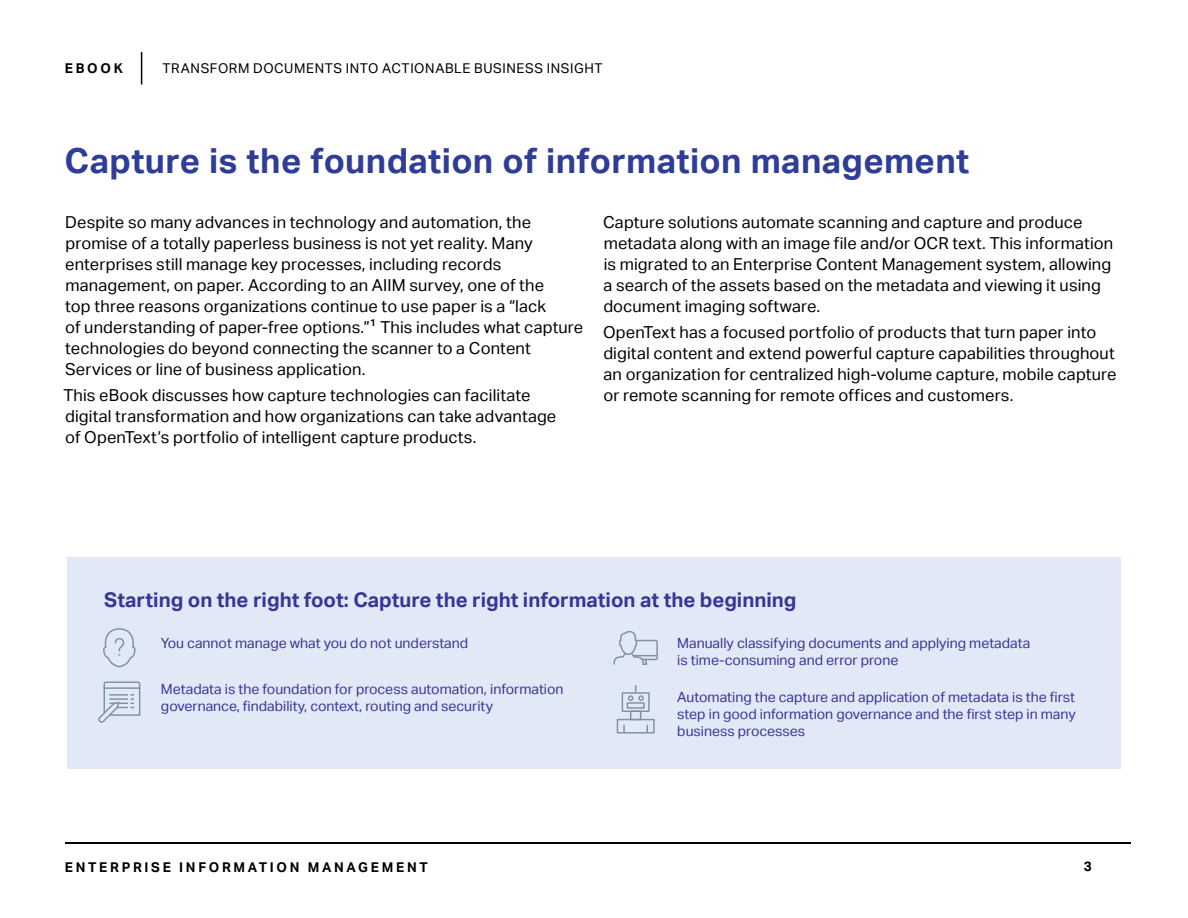
<style>
.page{position:relative;width:1188px;height:918px;background:#fff}
.page>*{position:absolute;margin:0;border:0;box-sizing:border-box;transform-origin:0 0}
.t1{font:700 34.5px "Aktiv Grotesk";letter-spacing:.01em;color:#2f3c98}
.t2{font:700 20.25px "Aktiv Grotesk";color:#363795}
.t3{font:16.5px/21px "Aktiv Grotesk";letter-spacing:.01em;color:#000}
.t4{font:14.1px/16.8px "Aktiv Grotesk";color:#363795}
.t5{font:13.5px "Aktiv Grotesk";letter-spacing:.045em;color:#000}
.t6{font:700 13.5px "Aktiv Grotesk";letter-spacing:.2em;color:#000}
</style>
<div class="page">
<hr style="left:65px;top:842px;width:1065px;height:2px;background:#000">
<hr style="left:141px;top:52px;width:1px;height:32px;background:#000">
<div style="left:68px;top:557px;width:1053px;height:211px;background:#e1e8f6"></div>
<svg style="left:103px;top:628px;width:33px;height:40px"></svg>
<svg style="left:99px;top:681px;width:42px;height:42px"></svg>
<svg style="left:613px;top:631px;width:45px;height:34px"></svg>
<div style="left:617px;top:719px;width:38px;height:15px;border:1px solid #7e929f"></div>
<div style="left:622px;top:692px;width:28px;height:20px;border:1px solid #7e929f"></div>
<div style="left:630px;top:711px;width:11px;height:9px;border:1px solid #7e929f"></div>
<div style="left:627px;top:702px;width:18px;height:7px;border:1px solid #7e929f"></div>
<svg style="left:623px;top:725px;width:2px;height:7px"></svg>
<svg style="left:628px;top:686px;width:16px;height:15px"></svg>
<p class="t6" style="left:65px;top:60px;width:59px">EBOOK</p>
<p class="t5" style="left:163px;top:60px;width:442px">TRANSFORM DOCUMENTS INTO ACTIONABLE BUSINESS INSIGHT</p>
<h1 class="t1" style="left:65px;top:141px;width:906px">Capture is the foundation of information management</h1>
<p class="t3" style="left:65px;top:211px;width:520px">Despite so many advances in technology and automation, the promise of a totally paperless business is not yet reality. Many enterprises still manage key processes, including records management, on paper. According to an AIIM survey, one of the<br>top three reasons organizations continue to use paper is a “lack<br>of understanding of paper-free options.”1 This includes what capture technologies do beyond connecting the scanner to a Content Services or line of business application.</p>
<p class="t3" style="left:63px;top:385px;width:494px">This eBook discusses how capture technologies can facilitate digital transformation and how organizations can take advantage of OpenText’s portfolio of intelligent capture products.</p>
<p class="t3" style="left:603px;top:211px;width:512px">Capture solutions automate scanning and capture and produce metadata along with an image file and/or OCR text. This information is migrated to an Enterprise Content Management system, allowing a search of the assets based on the metadata and viewing it using document imaging software.</p>
<p class="t3" style="left:603px;top:322px;width:515px">OpenText has a focused portfolio of products that turn paper into digital content and extend powerful capture capabilities throughout an organization for centralized high-volume capture, mobile capture or remote scanning for remote offices and customers.</p>
<p class="t2" style="left:104px;top:588px;width:694px">Starting on the right foot: Capture the right information at the beginning</p>
<p class="t4" style="left:161px;top:635px;width:309px">You cannot manage what you do not understand</p>
<p class="t4" style="left:161px;top:681px;width:404px">Metadata is the foundation for process automation, information governance, findability, context, routing and security</p>
<p class="t4" style="left:677px;top:635px;width:354px">Manually classifying documents and applying metadata is time-consuming and error prone</p>
<p class="t4" style="left:677px;top:689px;width:400px;text-align:justify">Automating the capture and application of metadata is the first step in good information governance and the first step in many business processes</p>
<p class="t6" style="left:65px;top:859px;width:365px">ENTERPRISE INFORMATION MANAGEMENT</p>
<p class="t6" style="left:1084px;top:859px;width:9px">3</p>
</div>
